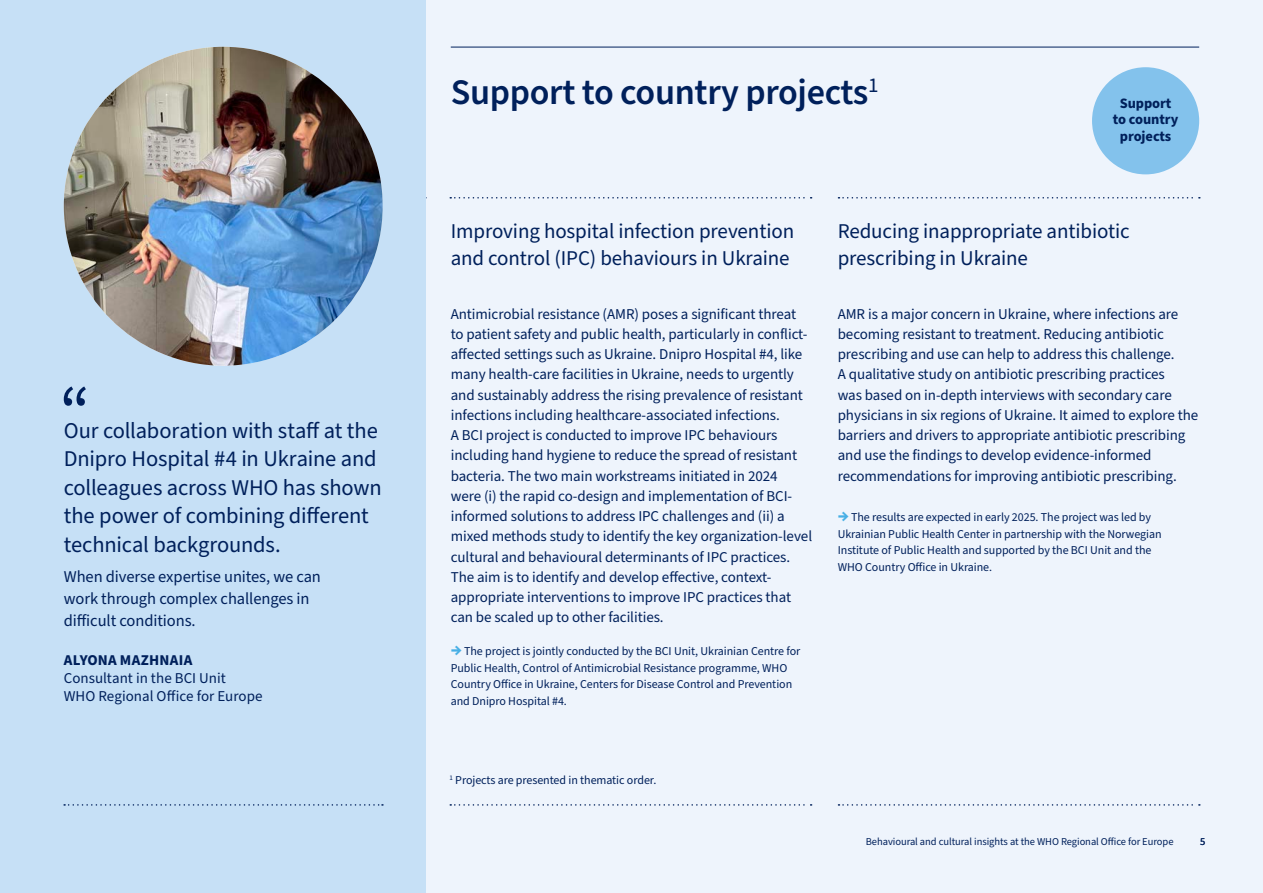
<style>
.page{position:relative;width:1263px;height:893px;background:#eef4fc}
.page>*{position:absolute;margin:0;border:0;box-sizing:border-box;transform-origin:0 0}
.t1{font:600 36px "Source Sans Pro";letter-spacing:-.01em;color:#00205b}
.H1_citat_person{font:22.5px/28.5px "Source Sans Pro";letter-spacing:-.01em;color:#00205b}
.t2{font:21px/27px "Source Sans Pro";letter-spacing:-.005em;color:#00205b}
.H2_Citat_person{font:16.5px/21.8px "Source Sans Pro";letter-spacing:-.005em;color:#00205b}
.Brødtekst_Source_10_13_BLÅ{font:15px/20.2px "Source Sans Pro";letter-spacing:-.005em;color:#00205b}
.H4_titel_citat_person{font:15px "Source Sans Pro";color:#00205b}
.H3_Navn_Citat_person{font:700 15px "Source Sans Pro";letter-spacing:.02em;color:#00205b}
.Brødtekst_Source_10_13_BLÅ-2{font:700 14.4px "Source Sans Pro";letter-spacing:-.005em;color:#00205b}
.Project_tekst{font:12px/16.5px "Source Sans Pro";letter-spacing:-.005em;color:#00205b}
.Brødtekst_Source_10_13_BLÅ-3{font:12px "Source Sans Pro";letter-spacing:-.005em;color:#00205b}
.Brødtekst_Source_10_13_BLÅ-4{font:10.5px "Source Sans Pro";letter-spacing:-.005em;color:#00205b}
.s1{font-weight:700;font-size:18px;color:#47afe5}
</style>
<div class="page">
<hr style="left:451px;top:47px;width:748px;height:1px;background:#00205b">
<svg style="left:450px;top:804px;width:362px;height:2px"></svg>
<svg style="left:450px;top:197px;width:362px;height:2px"></svg>
<svg style="left:838px;top:804px;width:362px;height:2px"></svg>
<svg style="left:838px;top:197px;width:362px;height:2px"></svg>
<div style="left:0;top:0;width:425px;height:893px;background:#c6e0f6"></div>
<svg style="left:64px;top:386px;width:22px;height:20px"></svg>
<img style="left:64px;top:47px;width:319px;height:319px;border-radius:159px">
<svg style="left:64px;top:804px;width:319px;height:2px"></svg>
<div style="left:1092px;top:67px;width:107px;height:107px;background:#83c2ec;border-radius:50%"></div>
<p class="H1_citat_person" style="left:64px;top:417px;width:319px">Our collaboration with staff at the<br>Dnipro Hospital #4 in Ukraine and colleagues across WHO has shown the power of combining different technical backgrounds.</p>
<p class="H2_Citat_person" style="left:64px;top:566px;width:259px">When diverse expertise unites, we can work through complex challenges in difficult conditions.</p>
<p class="H3_Navn_Citat_person" style="left:64px;top:650px;width:130px">ALYONA MAZHNAIA</p>
<p class="H4_titel_citat_person" style="left:64px;top:668px;width:164px">Consultant in the BCI Unit</p>
<p class="H4_titel_citat_person" style="left:64px;top:686px;width:200px">WHO Regional Office for Europe</p>
<h2 class="t1" style="left:451px;top:68px;width:429px">Support to country projects<sup>1</sup></h2>
<p class="Brødtekst_Source_10_13_BLÅ-2" style="left:1120px;top:94px;width:53px">Support</p>
<p class="Brødtekst_Source_10_13_BLÅ-2" style="left:1113px;top:110px;width:67px">to country</p>
<p class="Brødtekst_Source_10_13_BLÅ-2" style="left:1120px;top:126px;width:53px">projects</p>
<h3 class="t2" style="left:451px;top:218px;width:345px">Improving hospital infection prevention and control (IPC) behaviours in Ukraine</h3>
<p class="Brødtekst_Source_10_13_BLÅ" style="left:451px;top:304px;width:363px">Antimicrobial resistance (AMR) poses a significant threat to patient safety and public health, particularly in conflict&shy;affected settings such as Ukraine. Dnipro Hospital #4, like many health-care facilities in Ukraine, needs to urgently and sustainably address the rising prevalence of resistant infections including healthcare-associated infections.<br>A BCI project is conducted to improve IPC behaviours including hand hygiene to reduce the spread of resistant bacteria. The two main workstreams initiated in 2024<br>were (i) the rapid co-design and implementation of BCI&shy;informed solutions to address IPC challenges and (ii) a mixed methods study to identify the key organization-level cultural and behavioural determinants of IPC practices.<br>The aim is to identify and develop effective, context&shy;appropriate interventions to improve IPC practices that can be scaled up to other facilities.</p>
<p class="Project_tekst" style="left:451px;top:643px;width:351px"><span class="s1">→</span> The project is jointly conducted by the BCI Unit, Ukrainian Centre for Public Health, Control of Antimicrobial Resistance programme, WHO Country Office in Ukraine, Centers for Disease Control and Prevention and Dnipro Hospital #4.</p>
<h3 class="t2" style="left:838px;top:218px;width:293px">Reducing inappropriate antibiotic prescribing in Ukraine</h3>
<p class="Brødtekst_Source_10_13_BLÅ" style="left:838px;top:304px;width:362px">AMR is a major concern in Ukraine, where infections are becoming resistant to treatment. Reducing antibiotic prescribing and use can help to address this challenge.<br>A qualitative study on antibiotic prescribing practices<br>was based on in-depth interviews with secondary care physicians in six regions of Ukraine. It aimed to explore the barriers and drivers to appropriate antibiotic prescribing and use the findings to develop evidence-informed recommendations for improving antibiotic prescribing.</p>
<h3 class="Project_tekst" style="left:838px;top:509px;width:325px"><span class="s1">→</span> The results are expected in early 2025. The project was led by Ukrainian Public Health Center in partnership with the Norwegian Institute of Public Health and supported by the BCI Unit and the WHO Country Office in Ukraine.</h3>
<p class="Brødtekst_Source_10_13_BLÅ-3" style="left:449px;top:772px;width:208px"><sup>1</sup> Projects are presented in thematic order.</p>
<p class="Brødtekst_Source_10_13_BLÅ-4" style="left:866px;top:835px;width:309px">Behavioural and cultural insights at the WHO Regional Office for Europe</p>
<p class="Brødtekst_Source_10_13_BLÅ-4" style="left:1200px;top:835px;width:7px">5</p>
</div>
